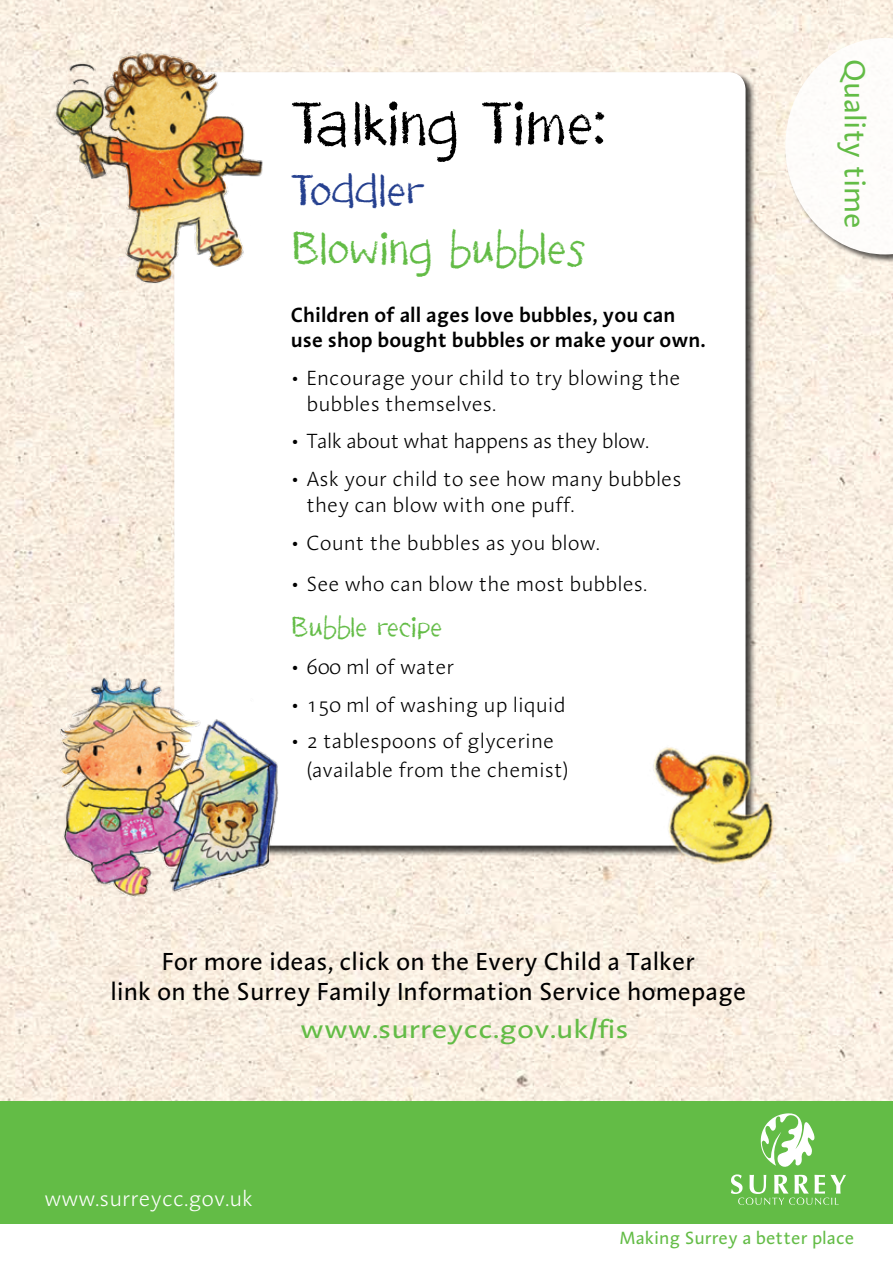
<style>
.page{position:relative;width:893px;height:1263px;background:#fff}
.page>*{position:absolute;margin:0;border:0;box-sizing:border-box;transform-origin:0 0}
.t1{font:59.55px "Drawzing";color:#000}
.t2{font:43.95px "Drawzing";color:#63bc46}
.t3{font:43.95px "Drawzing";color:#25408f}
.t4{font:29.85px "Linotype Aroma";color:#63bc46}
.t5{font:27px "Drawzing";color:#63bc46}
.t6{font:26.25px "Linotype Aroma";color:#63bc46;scale:1.15 1}
.t7{font:25.2px/30.3px "Linotype Aroma";color:#000;text-align:center}
.t8{font:300 22.2px "Linotype Aroma";color:#fff}
.t9{font:300 21px/25.2px "Linotype Aroma";color:#000}
.t10{font:600 21px/25.2px "Linotype Aroma";color:#000}
.t11{font:300 21px "Linotype Aroma";letter-spacing:-.025em;color:#000}
.t12{font:18.15px "Linotype Aroma";color:#63bc46}
</style>
<div class="page">
<img style="left:0;top:0;width:893px;height:1101px">
<div style="left:785px;top:37px;width:108px;height:226px;background:#000;opacity:.75"></div>
<svg style="left:785px;top:38px;width:108px;height:216px"></svg>
<div style="left:174px;top:72px;width:582px;height:784px;background:#000;opacity:.75"></div>
<div style="left:174px;top:72px;width:571px;height:774px;background:#fff;border-radius:17px"></div>
<div style="left:0;top:1101px;width:893px;height:122px;background:#63bc46"></div>
<svg style="left:731px;top:1174px;width:115px;height:31px"></svg>
<svg style="left:761px;top:1113px;width:54px;height:54px"></svg>
<img style="left:611px;top:722px;width:212px;height:176px">
<img style="left:52px;top:53px;width:240px;height:241px">
<img style="left:30px;top:651px;width:289px;height:274px">
<h1 class="t1" style="left:291px;top:86px;width:317px">Talking Time:</h1>
<h2 class="t3" style="left:291px;top:163px;width:135px">Toddler</h2>
<h2 class="t2" style="left:291px;top:221px;width:296px">Blowing bubbles</h2>
<p class="t10" style="left:291px;top:302px;width:416px">Children of all ages love bubbles, you can use shop bought bubbles or make your own.</p>
<p class="t9" style="left:306px;top:365px;width:376px;text-indent:-16px">• Encourage your child to try blowing the bubbles themselves.</p>
<p class="t11" style="left:291px;top:428px;width:360px">• Talk about what happens as they blow.</p>
<p class="t9" style="left:306px;top:466px;width:377px;text-indent:-16px">• Ask your child to see how many bubbles they can blow with one puff.</p>
<p class="t9" style="left:291px;top:530px;width:311px">• Count the bubbles as you blow.</p>
<p class="t9" style="left:291px;top:571px;width:358px">• See who can blow the most bubbles.</p>
<p class="t5" style="left:291px;top:611px;width:153px">Bubble recipe</p>
<p class="t9" style="left:291px;top:654px;width:165px">• 600 ml of water</p>
<p class="t9" style="left:291px;top:692px;width:276px">• 150 ml of washing up liquid</p>
<p class="t9" style="left:306px;top:726px;width:264px;line-height:29.1px;text-indent:-16px">• 2 tablespoons of glycerine (available from the chemist)</p>
<p class="t7" style="left:110px;top:945px;width:638px">For more ideas, click on the Every Child a Talker<br>link on the Surrey Family Information Service homepage</p>
<p class="t6" style="left:300px;top:1012px;width:287px">www.surreycc.gov.uk/fis</p>
<p class="t8" style="left:44px;top:1184px;width:210px">www.surreycc.gov.uk</p>
<h3 class="t4" style="left:874px;top:59px;width:171px;rotate:90deg">Quality time</h3>
<p class="t12" style="left:619px;top:1226px;width:236px">Making Surrey a better place</p>
</div>
